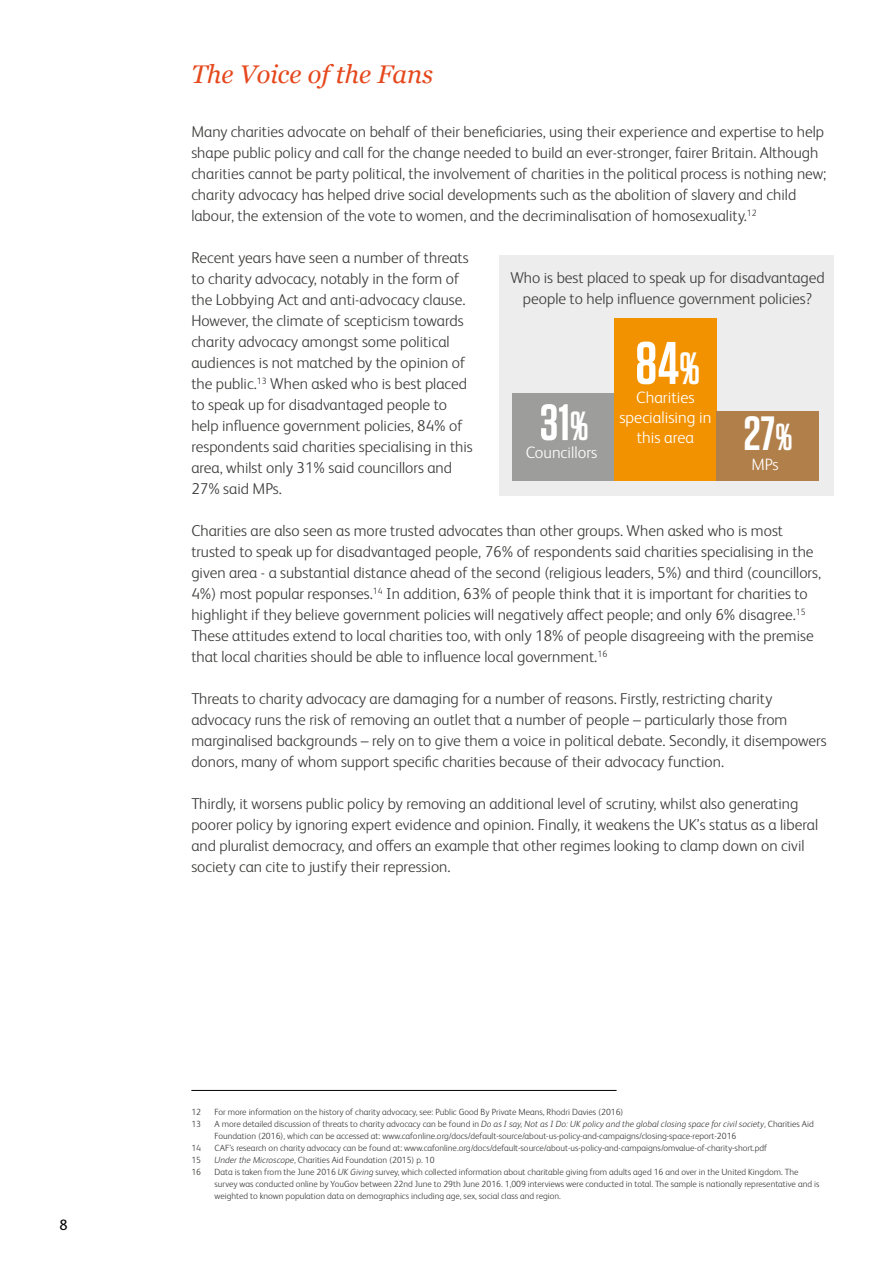
<style>
.page{position:relative;width:893px;height:1263px;background:#fff}
.page>*{position:absolute;margin:0;border:0;box-sizing:border-box;transform-origin:0 0}
.t1{font:600 60px "Tungsten";color:#fff}
.t2{font:600 51px "Tungsten";color:#fff}
.t3{font:600 48px "Tungsten";color:#fff}
.t4{font:italic 25.5px "Georgia";color:#e5481d}
.t5{font:300 16.5px/19.8px "FS Albert Pro";color:#fff;text-align:center}
.t6{font:300 15.75px/21px "FS Albert Pro";color:#3c3c3b}
.t7{font:15px "FS Albert Pro";color:#000}
.t8{font:300 9px/12px "FS Albert Pro";color:#3c3c3b}
.s1{font-size:45px}
.s2{font-size:40.5px}
.s3{font-size:37.5px}
.s4{font-style:italic}
</style>
<div class="page">
<hr style="left:191px;top:1090px;width:426px;height:1px;background:#000">
<div style="left:499px;top:255px;width:334px;height:241px;background:#ededed"></div>
<div style="left:512px;top:393px;width:102px;height:87px;background:#9d9d9c"></div>
<div style="left:614px;top:318px;width:103px;height:162px;background:#f39200"></div>
<div style="left:717px;top:411px;width:102px;height:69px;background:#b17f4a"></div>
<p class="t7" style="left:60px;top:1214px;width:10px">8</p>
<h3 class="t4" style="left:191px;top:56px;width:243px">The Voice of the Fans</h3>
<p class="t6" style="left:191px;top:120px;width:636px">Many charities advocate on behalf of their beneficiaries, using their experience and expertise to help shape public policy and call for the change needed to build an ever-stronger, fairer Britain. Although charities cannot be party political, the involvement of charities in the political process is nothing new; charity advocacy has helped drive social developments such as the abolition of slavery and child labour, the extension of the vote to women, and the decriminalisation of homosexuality.<sup>12</sup></p>
<p class="t6" style="left:191px;top:246px;width:283px">Recent years have seen a number of threats to charity advocacy, notably in the form of the Lobbying Act and anti-advocacy clause.<br>However, the climate of scepticism towards charity advocacy amongst some political audiences is not matched by the opinion of the public.<sup>13</sup> When asked who is best placed to speak up for disadvantaged people to help influence government policies, 84% of respondents said charities specialising in this area, whilst only 31% said councillors and 27% said MPs.</p>
<p class="t6" style="left:191px;top:519px;width:631px">Charities are also seen as more trusted advocates than other groups. When asked who is most trusted to speak up for disadvantaged people, 76% of respondents said charities specialising in the given area - a substantial distance ahead of the second (religious leaders, 5%) and third (councillors, 4%) most popular responses.<sup>14</sup> In addition, 63% of people think that it is important for charities to highlight if they believe government policies will negatively affect people; and only 6% disagree.<sup>15<br></sup>These attitudes extend to local charities too, with only 18% of people disagreeing with the premise that local charities should be able to influence local government.<sup>16</sup></p>
<p class="t6" style="left:191px;top:687px;width:637px">Threats to charity advocacy are damaging for a number of reasons. Firstly, restricting charity advocacy runs the risk of removing an outlet that a number of people – particularly those from marginalised backgrounds – rely on to give them a voice in political debate. Secondly, it disempowers donors, many of whom support specific charities because of their advocacy function.</p>
<p class="t6" style="left:191px;top:792px;width:628px">Thirdly, it worsens public policy by removing an additional level of scrutiny, whilst also generating poorer policy by ignoring expert evidence and opinion. Finally, it weakens the UK’s status as a liberal and pluralist democracy, and offers an example that other regimes looking to clamp down on civil society can cite to justify their repression.</p>
<p class="t6" style="left:510px;top:266px;width:316px;text-align:center">Who is best placed to speak up for disadvantaged people to help influence government policies?</p>
<h1 class="t1" style="left:635px;top:331px;width:66px">84<span class="s1">%</span></h1>
<p class="t5" style="left:619px;top:387px;width:93px">Charities specialising in</p>
<h2 class="t2" style="left:540px;top:395px;width:50px">31<span class="s2">%</span></h2>
<h3 class="t3" style="left:744px;top:408px;width:50px">27<span class="s3">%</span></h3>
<p class="t5" style="left:751px;top:454px;width:29px">MPs</p>
<p class="t5" style="left:637px;top:426px;width:59px">this area</p>
<p class="t5" style="left:526px;top:442px;width:73px">Councillors</p>
<p class="t8" style="left:191px;top:1105px;width:11px">12</p>
<p class="t8" style="left:215px;top:1105px;width:410px">For more information on the history of charity advocacy, see: Public Good By Private Means, Rhodri Davies (2016)</p>
<p class="t8" style="left:191px;top:1117px;width:11px">13</p>
<p class="t8" style="left:215px;top:1117px;width:601px">A more detailed discussion of threats to charity advocacy can be found in <span class="s4">Do as I say, Not as I Do: UK policy and the global closing space for civil society</span>, Charities Aid<br>Foundation (2016), which can be accessed at: www.cafonline.org/docs/default-source/about-us-policy-and-campaigns/closing-space-report-2016</p>
<p class="t8" style="left:191px;top:1141px;width:11px">14</p>
<p class="t8" style="left:215px;top:1141px;width:554px">CAF’s research on charity advocacy can be found at: www.cafonline.org/docs/default-source/about-us-policy-and-campaigns/omvalue-of-charity-short.pdf</p>
<p class="t8" style="left:191px;top:1153px;width:11px">15</p>
<p class="t8" style="left:215px;top:1153px;width:222px"><span class="s4">Under the Microscope</span>, Charities Aid Foundation (2015) p. 10</p>
<p class="t8" style="left:191px;top:1165px;width:11px">16</p>
<p class="t8" style="left:215px;top:1165px;width:606px">Data is taken from the June 2016 <span class="s4">UK Giving</span> survey, which collected information about charitable giving from adults aged 16 and over in the United Kingdom. The survey was conducted online by YouGov between 22nd June to 29th June 2016. 1,009 interviews were conducted in total. The sample is nationally representative and is weighted to known population data on demographics including age, sex, social class and region.</p>
</div>
